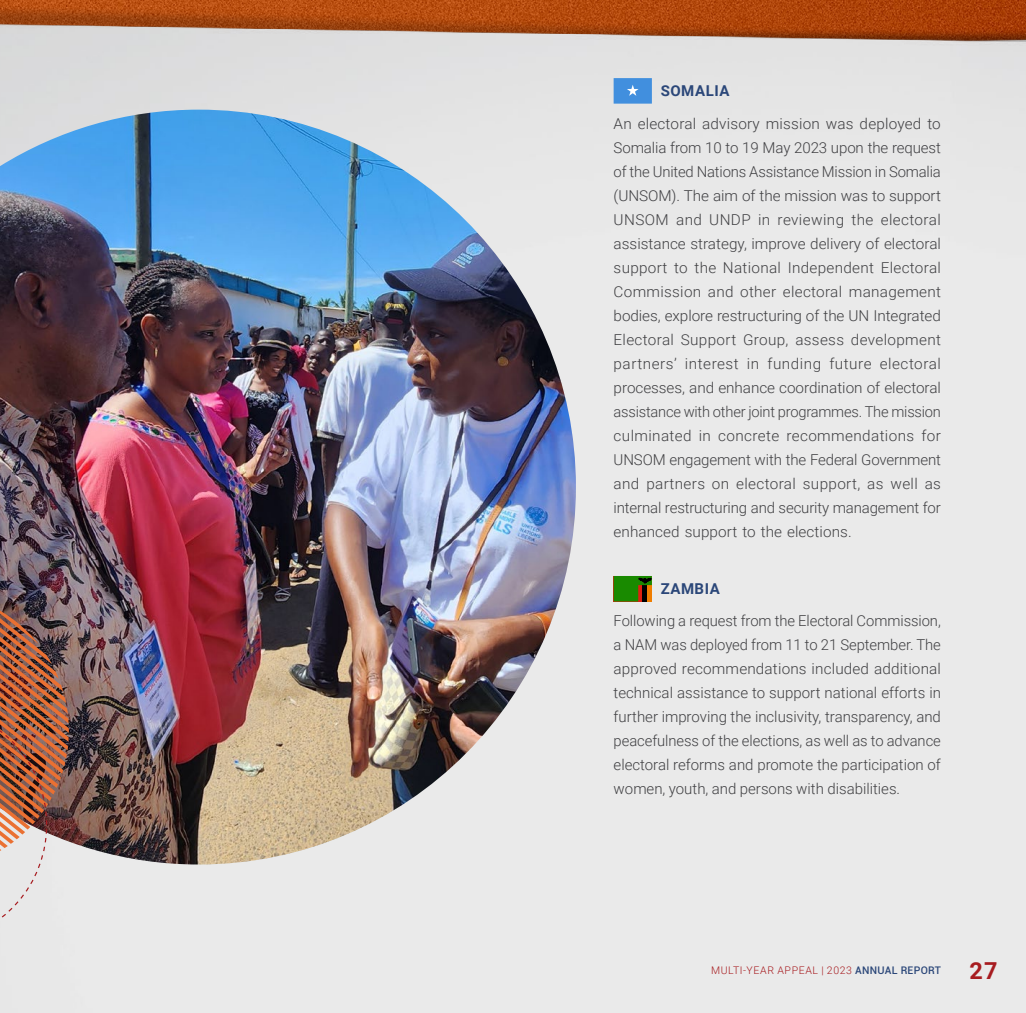
<style>
.page{position:relative;width:1026px;height:1013px;background:#fff}
.page>*{position:absolute;margin:0;border:0;box-sizing:border-box;transform-origin:0 0}
.t1{font:700 23.4px "Roboto";color:#a71c20}
.t2{font:300 15px/24px "Roboto";color:#404043;text-align:justify}
.t3{font:700 15px "Roboto";letter-spacing:.035em;color:#2b4779}
.t4{font:300 10.5px "Roboto";letter-spacing:.06em;color:#a71c20}
.s1{font-weight:500;color:#2b4779}
</style>
<div class="page">
<img style="left:0;top:0;width:1026px;height:1012px">
<div style="left:614px;top:78px;width:38px;height:26px;background:#418fde"></div>
<svg style="left:627px;top:85px;width:12px;height:11px"></svg>
<svg style="left:614px;top:576px;width:38px;height:25px"></svg>
<img style="left:0;top:110px;width:576px;height:754px">
<img style="left:0;top:591px;width:69px;height:355px">
<p class="t3" style="left:661px;top:80px;width:70px">SOMALIA</p>
<p class="t2" style="left:614px;top:111px;width:329px">An electoral advisory mission was deployed to Somalia from 10 to 19 May 2023 upon the request of the United Nations Assistance Mission in Somalia (UNSOM). The aim of the mission was to support UNSOM and UNDP in reviewing the electoral assistance strategy, improve delivery of electoral support to the National Independent Electoral Commission and other electoral management bodies, explore restructuring of the UN Integrated Electoral Support Group, assess development partners’ interest in funding future electoral processes, and enhance coordination of electoral assistance with other joint programmes. The mission culminated in concrete recommendations for UNSOM engagement with the Federal Government and partners on electoral support, as well as internal restructuring and security management for enhanced support to the elections.</p>
<p class="t3" style="left:661px;top:577px;width:61px">ZAMBIA</p>
<p class="t2" style="left:614px;top:608px;width:329px">Following a request from the Electoral Commission, a NAM was deployed from 11 to 21 September. The approved recommendations included additional technical assistance to support national efforts in further improving the inclusivity, transparency, and peacefulness of the elections, as well as to advance electoral reforms and promote the participation of women, youth, and persons with disabilities.</p>
<p class="t4" style="left:711px;top:963px;width:231px">MULTI-YEAR APPEAL | 2023 <span class="s1">ANNUAL REPORT</span></p>
<h1 class="t1" style="left:969px;top:954px;width:30px">27</h1>
</div>
